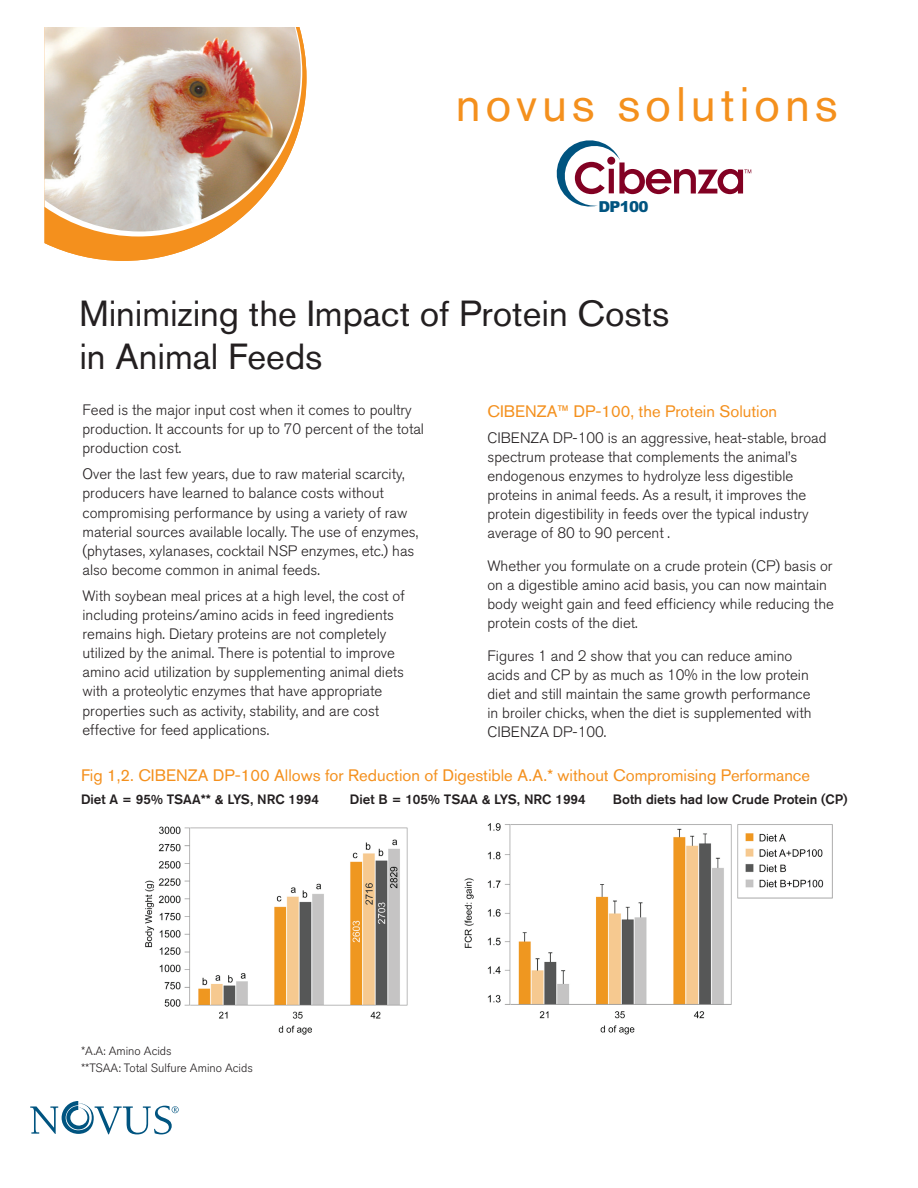
<style>
.page{position:relative;width:918px;height:1188px;background:#fff}
.page>*{position:absolute;margin:0;border:0;box-sizing:border-box;transform-origin:0 0}
.t1{font:48px "Akzidenz Grotesk BQ";letter-spacing:.1em;color:#f4901d}
.t2{font:36px/43.2px "Akzidenz Grotesk BQ";color:#231f20}
.t3{font:16.5px "Akzidenz Grotesk BQ";color:#f4901d}
.t4{font:900 15.15px "Arial";letter-spacing:-.05em;color:#005480}
.t5{font:300 15px/19.2px "Akzidenz Grotesk BQ";color:#231f20}
.t6{font:500 13.5px "Akzidenz Grotesk BQ";color:#231f20}
.t7{font:300 12px/16.5px "Akzidenz Grotesk BQ";color:#231f20}
</style>
<div class="page">
<svg style="left:557px;top:140px;width:194px;height:67px"></svg>
<svg style="left:45px;top:38px;width:261px;height:223px"></svg>
<svg style="left:45px;top:33px;width:257px;height:203px"></svg>
<img style="left:45px;top:27px;width:256px;height:205px">
<img style="left:464px;top:823px;width:369px;height:212px">
<img style="left:145px;top:826px;width:263px;height:209px">
<svg style="left:30px;top:1101px;width:149px;height:33px"></svg>
<h1 class="t1" style="left:456px;top:76px;width:384px">novus solutions</h1>
<p class="t4" style="left:599px;top:196px;width:51px">DP100</p>
<h2 class="t2" style="left:80px;top:291px;width:592px">Minimizing the Impact of Protein Costs in Animal Feeds</h2>
<p class="t5" style="left:82px;top:401px;width:343px">Feed is the major input cost when it comes to poultry production. It accounts for up to 70 percent of the total production cost.</p>
<p class="t5" style="left:82px;top:465px;width:337px">Over the last few years, due to raw material scarcity, producers have learned to balance costs without compromising performance by using a variety of raw material sources available locally. The use of enzymes, (phytases, xylanases, cocktail NSP enzymes, etc.) has also become common in animal feeds.</p>
<p class="t5" style="left:82px;top:586px;width:324px">With soybean meal prices at a high level, the cost of including proteins/amino acids in feed ingredients remains high. Dietary proteins are not completely utilized by the animal. There is potential to improve amino acid utilization by supplementing animal diets with a proteolytic enzymes that have appropriate properties such as activity, stability, and are cost effective for feed applications.</p>
<p class="t3" style="left:488px;top:401px;width:291px">CIBENZA™ DP-100, the Protein Solution</p>
<p class="t5" style="left:488px;top:428px;width:341px">CIBENZA DP-100 is an aggressive, heat-stable, broad spectrum protease that complements the animal’s endogenous enzymes to hydrolyze less digestible proteins in animal feeds. As a result, it improves the protein digestibility in feeds over the typical industry average of 80 to 90 percent .</p>
<p class="t5" style="left:488px;top:556px;width:348px">Whether you formulate on a crude protein (CP) basis or on a digestible amino acid basis, you can now maintain body weight gain and feed efficiency while reducing the protein costs of the diet.</p>
<p class="t5" style="left:488px;top:646px;width:326px">Figures 1 and 2 show that you can reduce amino acids and cp by as much as 10% in the low protein diet and still maintain the same growth performance in broiler chicks, when the diet is supplemented with CIBENZA DP-100.</p>
<p class="t3" style="left:81px;top:765px;width:731px">Fig 1,2. CIBENZA DP-100 Allows for Reduction of Digestible A.A.* without Compromising Performance</p>
<p class="t6" style="left:81px;top:791px;width:239px">Diet A = 95% TSAA** &amp; LYS, NRC 1994</p>
<p class="t6" style="left:350px;top:791px;width:237px">Diet B = 105% TSAA &amp; LYS, NRC 1994</p>
<p class="t6" style="left:613px;top:791px;width:236px">Both diets had low Crude Protein (CP)</p>
<p class="t7" style="left:81px;top:1043px;width:173px">*A.A: Amino Acids<br>**TSAA: Total Sulfure Amino Acids</p>
</div>
